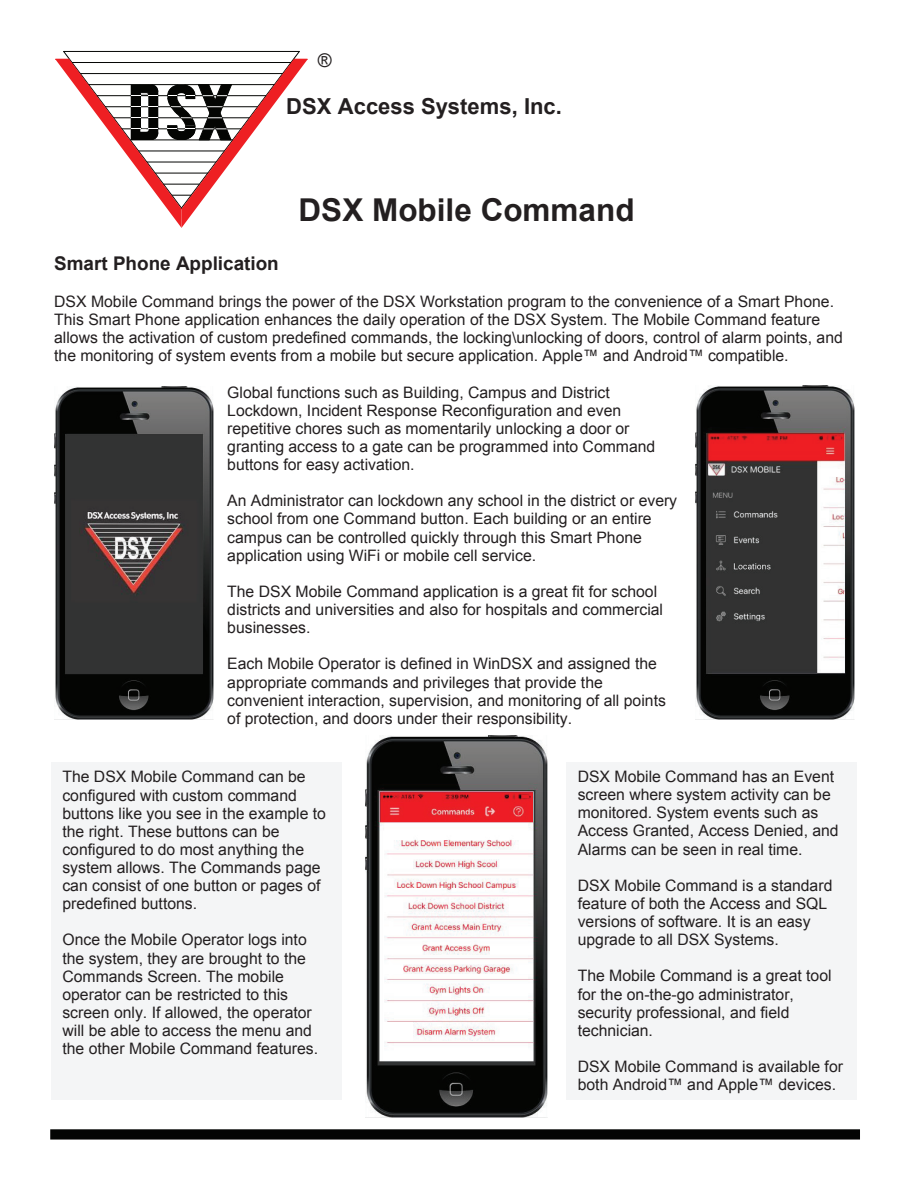
<style>
.page{position:relative;width:918px;height:1188px;background:#fff}
.page>*{position:absolute;margin:0;border:0;box-sizing:border-box;transform-origin:0 0}
.t1{font:700 31.5px "Arial";color:#231f20}
.t2{font:700 22.05px "Arial";color:#231f20}
.t3{font:700 18.9px "Arial";color:#231f20}
.t4{font:18.9px "Arial";color:#231f20}
.t5{font:15.75px/18.1px "Arial";color:#231f20}
</style>
<div class="page">
<div style="left:50px;top:1129px;width:810px;height:11px;background:#040503"></div>
<svg style="left:55px;top:50px;width:253px;height:178px"></svg>
<img style="left:54px;top:386px;width:159px;height:334px">
<img style="left:366px;top:736px;width:182px;height:382px">
<img style="left:696px;top:386px;width:159px;height:334px">
<div style="left:51px;top:762px;width:291px;height:338px;background:#f4f5f6"></div>
<div style="left:566px;top:762px;width:291px;height:338px;background:#f4f5f6"></div>
<p class="t4" style="left:318px;top:48px;width:15px">®</p>
<h2 class="t2" style="left:286px;top:91px;width:277px">DSX Access Systems, Inc.</h2>
<h1 class="t1" style="left:299px;top:189px;width:338px">DSX Mobile Command</h1>
<p class="t3" style="left:54px;top:251px;width:226px">Smart Phone Application</p>
<p class="t5" style="left:54px;top:293px;width:790px">DSX Mobile Command brings the power of the DSX Workstation program to the convenience of a Smart Phone.<br>This Smart Phone application enhances the daily operation of the DSX System. The Mobile Command feature allows the activation of custom predefined commands, the locking\unlocking of doors, control of alarm points, and the monitoring of system events from a mobile but secure application. Apple™ and Android™ compatible.</p>
<p class="t5" style="left:227px;top:383px;width:430px">Global functions such as Building, Campus and District Lockdown, Incident Response Reconfiguration and even repetitive chores such as momentarily unlocking a door or granting access to a gate can be programmed into Command buttons for easy activation.</p>
<p class="t5" style="left:227px;top:492px;width:451px">An Administrator can lockdown any school in the district or every school from one Command button. Each building or an entire campus can be controlled quickly through this Smart Phone application using WiFi or mobile cell service.</p>
<p class="t5" style="left:227px;top:583px;width:437px">The DSX Mobile Command application is a great fit for school districts and universities and also for hospitals and commercial businesses.</p>
<p class="t5" style="left:227px;top:655px;width:440px">Each Mobile Operator is defined in WinDSX and assigned the appropriate commands and privileges that provide the convenient interaction, supervision, and monitoring of all points of protection, and doors under their responsibility.</p>
<p class="t5" style="left:62px;top:768px;width:265px">The DSX Mobile Command can be configured with custom command buttons like you see in the example to the right. These buttons can be configured to do most anything the system allows. The Commands page can consist of one button or pages of predefined buttons.</p>
<p class="t5" style="left:62px;top:931px;width:257px">Once the Mobile Operator logs into the system, they are brought to the Commands Screen. The mobile operator can be restricted to this screen only. If allowed, the operator will be able to access the menu and the other Mobile Command features.</p>
<p class="t5" style="left:578px;top:768px;width:262px">DSX Mobile Command has an Event screen where system activity can be monitored. System events such as Access Granted, Access Denied, and Alarms can be seen in real time.</p>
<p class="t5" style="left:578px;top:876px;width:256px">DSX Mobile Command is a standard feature of both the Access and SQL versions of software. It is an easy upgrade to all DSX Systems.</p>
<p class="t5" style="left:578px;top:967px;width:255px">The Mobile Command is a great tool for the on-the-go administrator, security professional, and field technician.</p>
<p class="t5" style="left:578px;top:1057px;width:267px">DSX Mobile Command is available for both Android™ and Apple™ devices.</p>
</div>
